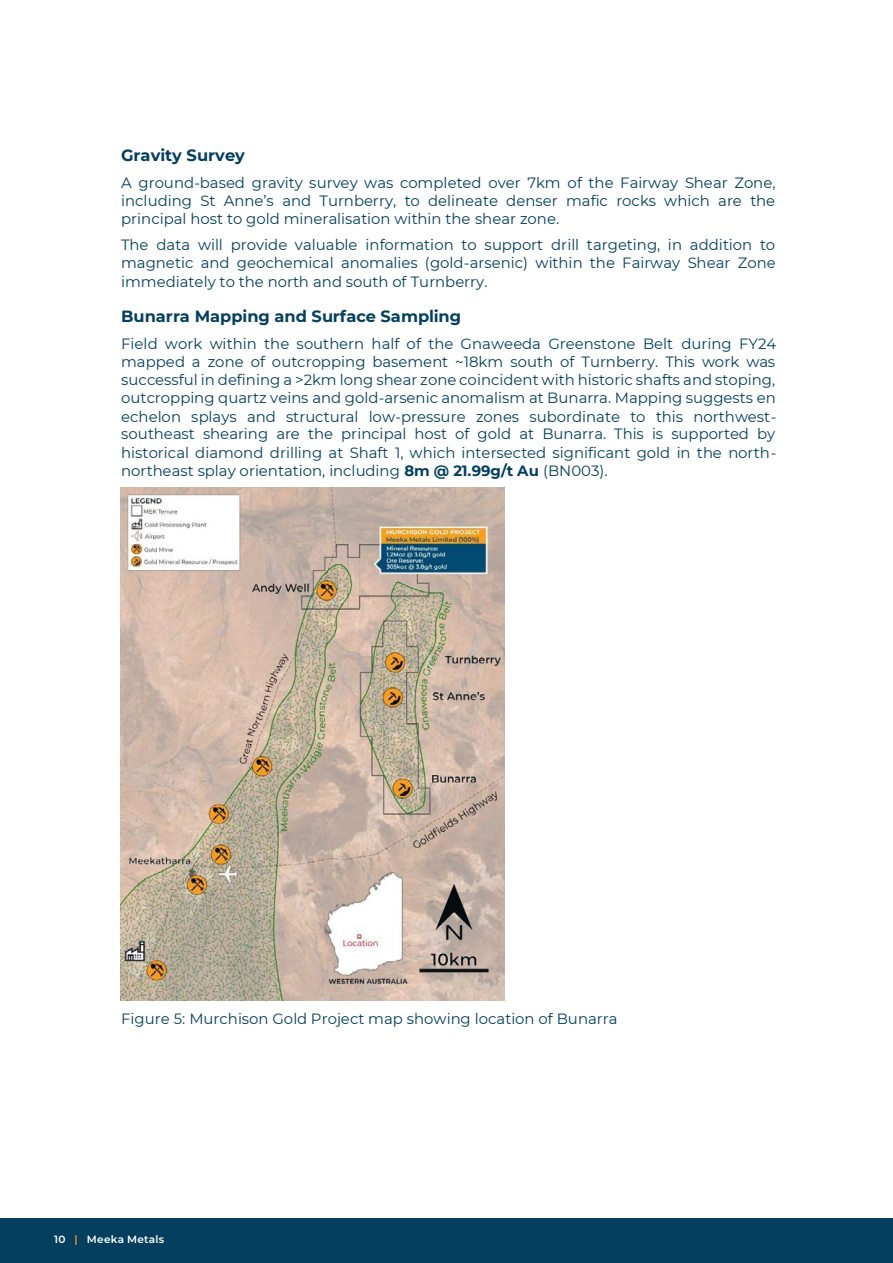
<style>
.page{position:relative;width:893px;height:1263px;background:#fff}
.page>*{position:absolute;margin:0;border:0;box-sizing:border-box;transform-origin:0 0}
.t1{font:700 16.2px "Montserrat";color:#043f5f}
.t2{font:14.85px/18.1px "Montserrat";letter-spacing:.005em;color:#043f5f;text-align:justify}
.t3{font:600 10.5px "Montserrat";letter-spacing:.025em;color:#fff}
.s1{font-weight:700}
.s2{color:#f99d1c}
</style>
<div class="page">
<img style="left:121px;top:488px;width:383px;height:512px">
<div style="left:0;top:1218px;width:893px;height:45px;background:#053e5e"></div>
<p class="t1" style="left:121px;top:144px;width:125px">Gravity Survey</p>
<p class="t2" style="left:121px;top:173px;width:656px">A ground-based gravity survey was completed over 7km of the Fairway Shear Zone, including St Anne’s and Turnberry, to delineate denser mafic rocks which are the principal host to gold mineralisation within the shear zone.</p>
<p class="t2" style="left:121px;top:236px;width:656px">The data will provide valuable information to support drill targeting, in addition to magnetic and geochemical anomalies (gold-arsenic) within the Fairway Shear Zone immediately to the north and south of Turnberry.</p>
<p class="t1" style="left:121px;top:305px;width:342px">Bunarra Mapping and Surface Sampling</p>
<p class="t2" style="left:121px;top:334px;width:657px">Field work within the southern half of the Gnaweeda Greenstone Belt during FY24 mapped a zone of outcropping basement ~18km south of Turnberry. This work was successful in defining a &gt;2km long shear zone coincident with historic shafts and stoping, outcropping quartz veins and gold-arsenic anomalism at Bunarra. Mapping suggests en echelon splays and structural low-pressure zones subordinate to this northwest&shy;southeast shearing are the principal host of gold at Bunarra. This is supported by historical diamond drilling at Shaft 1, which intersected significant gold in the north&shy;northeast splay orientation, including <span class="s1">8m @ 21.99g/t Au</span> (BN003).</p>
<p class="t2" style="left:121px;top:1009px;width:498px">Figure 5: Murchison Gold Project map showing location of Bunarra</p>
<p class="t3" style="left:54px;top:1232px;width:112px">10 <span class="s2">|</span> Meeka Metals</p>
</div>
